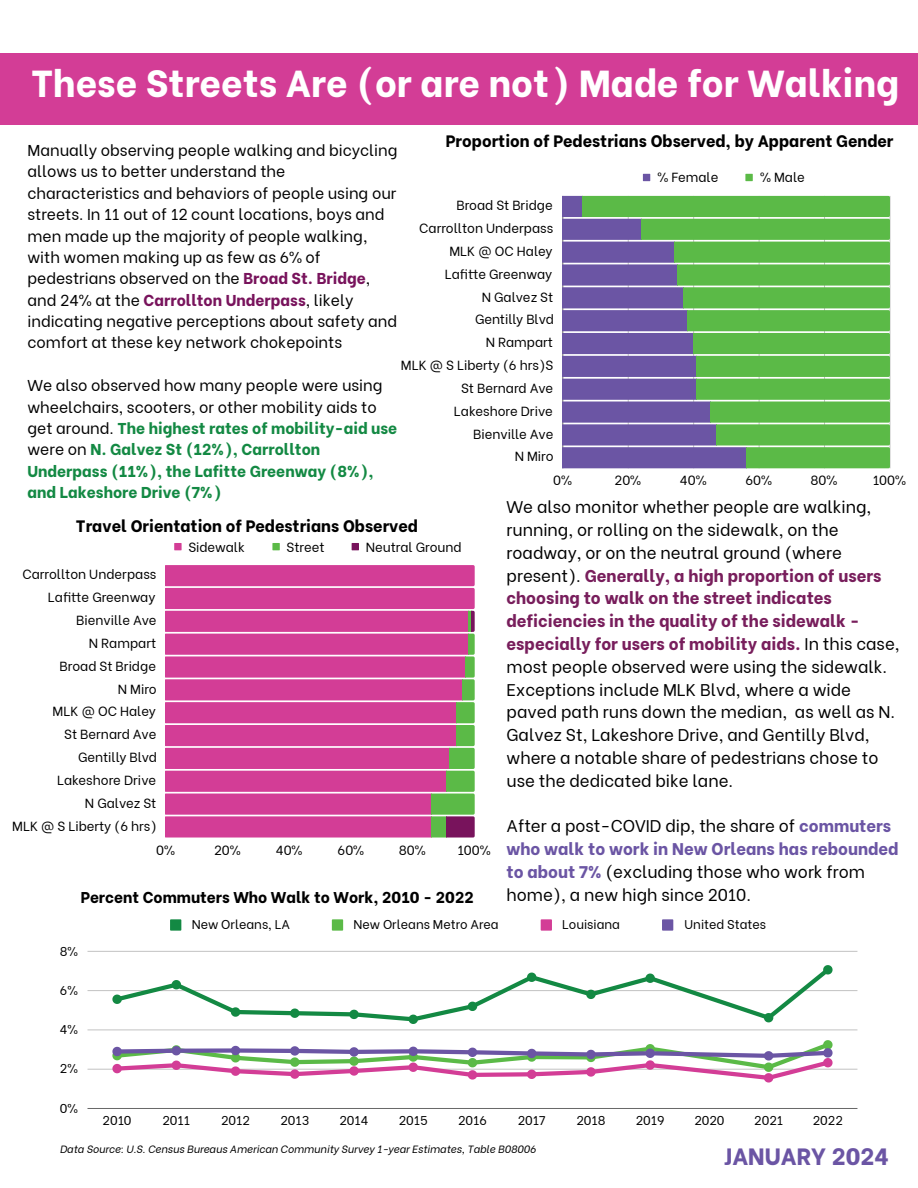
<style>
.page{position:relative;width:918px;height:1188px;background:#fff}
.page>*{position:absolute;margin:0;border:0;box-sizing:border-box;transform-origin:0 0}
.t1{font:800 37.5px "Be Vietnam";color:#fff}
.t2{font:800 23.55px "Be Vietnam";color:#6b55a4}
.t3{font:16.95px/22.8px "Be Vietnam";color:#000}
.t4{font:800 16.5px "Be Vietnam";color:#000}
.t5{font:15.75px/21.3px "Be Vietnam";color:#000}
.t6{font:800 15.75px/21.3px "Be Vietnam";color:#138943}
.t7{font:800 15.6px "Be Vietnam";color:#000}
.t8{font:13.2px/22.8px "Be Vietnam";color:#000;text-align:right}
.t9{font:12.6px "Be Vietnam";color:#000}
.t10{font:italic 10.5px "Be Vietnam";color:#000}
.s1{font-weight:800;color:#78135c}
.s2{font-weight:400;color:#000}
.s3{font-weight:800;color:#781e5c}
.s4{font-weight:800;color:#6b55a4}
</style>
<div class="page">
<div style="left:0;top:54px;width:918px;height:71px;background:#d33d96"></div>
<svg style="left:643px;top:174px;width:7px;height:7px"></svg>
<svg style="left:745px;top:174px;width:8px;height:7px"></svg>
<hr style="left:890px;top:196px;width:1px;height:272px;background:#000">
<hr style="left:562px;top:196px;width:1px;height:272px;background:#000">
<svg style="left:563px;top:196px;width:327px;height:272px;background:#6b9c73"></svg>
<svg style="left:170px;top:919px;width:11px;height:12px"></svg>
<svg style="left:332px;top:919px;width:11px;height:12px"></svg>
<svg style="left:541px;top:919px;width:11px;height:12px"></svg>
<svg style="left:662px;top:919px;width:11px;height:12px"></svg>
<hr style="left:88px;top:1069px;width:769px;height:1px;background:#000">
<hr style="left:88px;top:1029px;width:769px;height:1px;background:#000">
<hr style="left:88px;top:990px;width:769px;height:1px;background:#000">
<hr style="left:88px;top:951px;width:769px;height:1px;background:#000">
<hr style="left:88px;top:1108px;width:769px;height:1px;background:#000">
<svg style="left:112px;top:965px;width:722px;height:59px"></svg>
<svg style="left:112px;top:1040px;width:721px;height:43px"></svg>
<svg style="left:174px;top:543px;width:8px;height:7px"></svg>
<svg style="left:272px;top:543px;width:8px;height:7px"></svg>
<svg style="left:352px;top:543px;width:7px;height:7px"></svg>
<svg style="left:166px;top:565px;width:309px;height:273px;background:#d04f99"></svg>
<p class="t1" style="left:31px;top:53px;width:870px">These Streets Are (or are not) Made for Walking</p>
<h3 class="t4" style="left:446px;top:128px;width:449px">Proportion of Pedestrians Observed, by Apparent Gender</h3>
<h2 class="t5" style="left:27px;top:138px;width:372px">Manually observing people walking and bicycling allows us to better understand the characteristics and behaviors of people using our streets. In 11 out of 12 count locations, boys and men made up the majority of people walking, with women making up as few as 6% of pedestrians observed on the <span class="s1">Broad St. Bridge</span>, and 24% at the <span class="s1">Carrollton Underpass</span>, likely indicating negative perceptions about safety and comfort at these key network chokepoints</h2>
<h3 class="t6" style="left:27px;top:373px;width:371px"><span class="s2">We also observed how many people were using wheelchairs, scooters, or other mobility aids to get around.</span> The highest rates of mobility-aid use <span class="s2">were on</span> N. Galvez St (12%), Carrollton Underpass (11%), the Lafitte Greenway (8%), and Lakeshore Drive (7%)</h3>
<p class="t8" style="left:658px;top:165px;width:62px">% Female</p>
<p class="t8" style="left:760px;top:165px;width:46px">% Male</p>
<p class="t8" style="left:401px;top:193px;width:155px">Broad St Bridge<br>Carrollton Underpass<br>MLK @ OC Haley<br>Lafitte Greenway<br>N Galvez St<br>Gentilly Blvd<br>N Rampart<br>MLK @ S Liberty (6 hrs)S<br>St Bernard Ave<br>Lakeshore Drive<br>Bienville Ave<br>N Miro</p>
<p class="t8" style="left:553px;top:468px;width:20px">0%</p>
<p class="t8" style="left:615px;top:468px;width:28px">20%</p>
<p class="t8" style="left:680px;top:468px;width:28px">40%</p>
<p class="t8" style="left:746px;top:468px;width:28px">60%</p>
<p class="t8" style="left:810px;top:468px;width:28px">80%</p>
<p class="t8" style="left:873px;top:468px;width:35px">100%</p>
<h3 class="t3" style="left:507px;top:494px;width:395px">We also monitor whether people are walking, running, or rolling on the sidewalk, on the roadway, or on the neutral ground (where present). <span class="s3">Generally, a high proportion of users choosing to walk on the street indicates deficiencies in the quality of the sidewalk - especially for users of mobility aids.</span> In this case, most people observed were using the sidewalk.<br>Exceptions include MLK Blvd, where a wide paved path runs down the median, as well as N.<br>Galvez St, Lakeshore Drive, and Gentilly Blvd, where a notable share of pedestrians chose to use the dedicated bike lane.</h3>
<h3 class="t3" style="left:507px;top:813px;width:394px">After a post-COVID dip, the share of <span class="s4">commuters who walk to work in New Orleans has rebounded to about 7%</span> (excluding those who work from</h3>
<h1 class="t4" style="left:76px;top:512px;width:344px">Travel Orientation of Pedestrians Observed</h1>
<p class="t8" style="left:188px;top:534px;width:58px">Sidewalk</p>
<p class="t8" style="left:287px;top:534px;width:40px">Street</p>
<p class="t8" style="left:366px;top:534px;width:98px">Neutral Ground</p>
<p class="t8" style="left:12px;top:562px;width:146px">Carrollton Underpass<br>Lafitte Greenway<br>Bienville Ave<br>N Rampart<br>Broad St Bridge<br>N Miro<br>MLK @ OC Haley<br>St Bernard Ave<br>Gentilly Blvd<br>Lakeshore Drive<br>N Galvez St<br>MLK @ S Liberty (6 hrs)</p>
<p class="t8" style="left:156px;top:837px;width:20px">0%</p>
<p class="t8" style="left:214px;top:837px;width:28px">20%</p>
<p class="t8" style="left:276px;top:837px;width:28px">40%</p>
<p class="t8" style="left:338px;top:837px;width:28px">60%</p>
<p class="t8" style="left:399px;top:837px;width:28px">80%</p>
<p class="t8" style="left:457px;top:837px;width:35px">100%</p>
<h2 class="t7" style="left:81px;top:884px;width:394px">Percent Commuters Who Walk to Work, 2010 - 2022</h2>
<h3 class="t3" style="left:507px;top:882px;width:246px">home), a new high since 2010.</h3>
<p class="t9" style="left:60px;top:940px;width:20px">8%</p>
<p class="t9" style="left:60px;top:980px;width:19px">6%</p>
<p class="t9" style="left:60px;top:1019px;width:20px">4%</p>
<p class="t9" style="left:60px;top:1058px;width:19px">2%</p>
<p class="t9" style="left:60px;top:1098px;width:20px">0%</p>
<p class="t9" style="left:192px;top:914px;width:100px">New Orleans, LA</p>
<p class="t9" style="left:353px;top:914px;width:147px">New Orleans Metro Area</p>
<p class="t9" style="left:562px;top:914px;width:59px">Louisiana</p>
<p class="t9" style="left:685px;top:914px;width:83px">United States</p>
<p class="t9" style="left:103px;top:1110px;width:30px">2010</p>
<p class="t9" style="left:163px;top:1110px;width:29px">2011</p>
<p class="t9" style="left:221px;top:1110px;width:30px">2012</p>
<p class="t9" style="left:280px;top:1110px;width:30px">2013</p>
<p class="t9" style="left:340px;top:1110px;width:30px">2014</p>
<p class="t9" style="left:399px;top:1110px;width:30px">2015</p>
<p class="t9" style="left:458px;top:1110px;width:30px">2016</p>
<p class="t9" style="left:518px;top:1110px;width:29px">2017</p>
<p class="t9" style="left:576px;top:1110px;width:30px">2018</p>
<p class="t9" style="left:636px;top:1110px;width:30px">2019</p>
<p class="t9" style="left:694px;top:1110px;width:32px">2020</p>
<p class="t9" style="left:754px;top:1110px;width:30px">2021</p>
<p class="t9" style="left:813px;top:1110px;width:31px">2022</p>
<p class="t10" style="left:60px;top:1140px;width:478px">Data Source: U.S. Census Bureaus American Community Survey 1-year Estimates, Table B08006</p>
<h2 class="t2" style="left:724px;top:1137px;width:167px">JANUARY 2024</h2>
</div>
